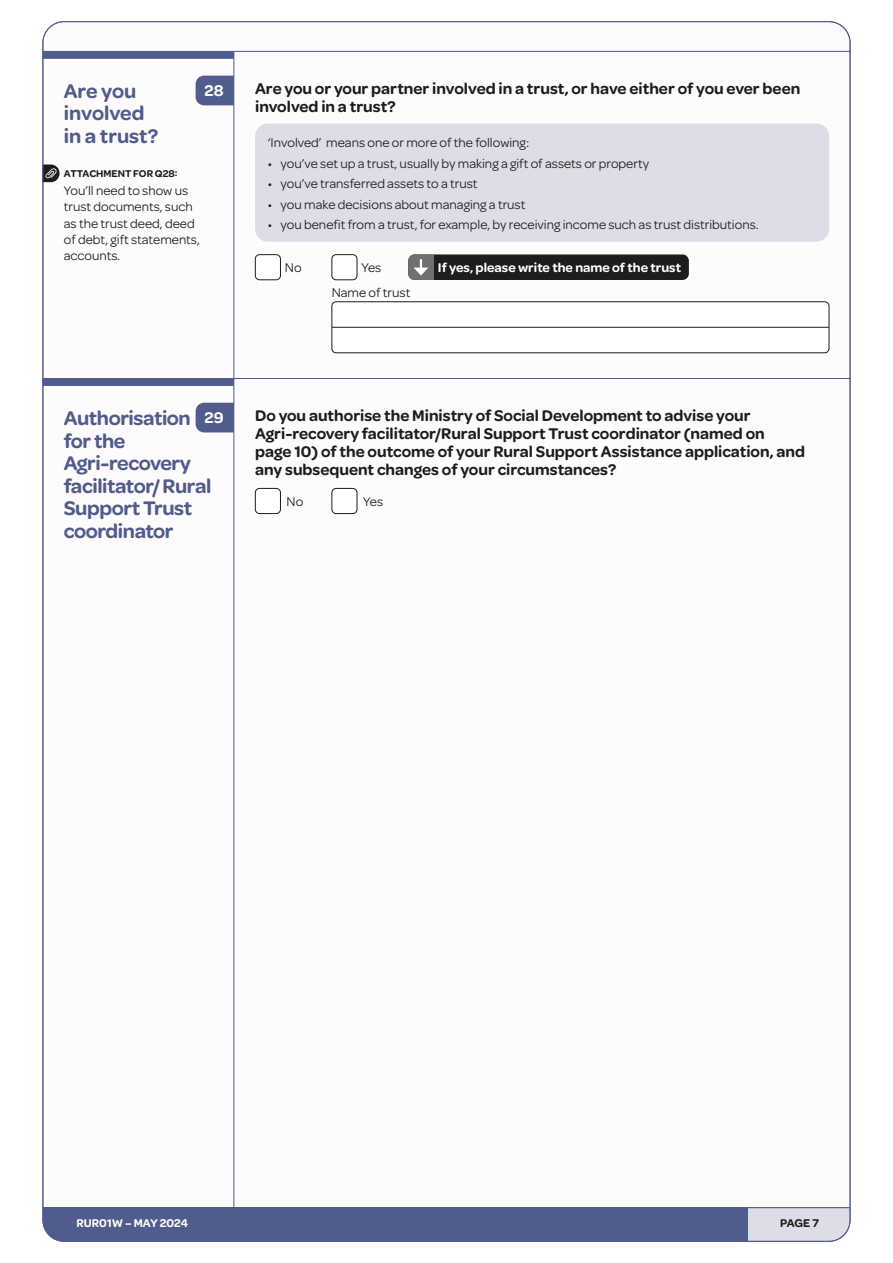
<style>
.page{position:relative;width:893px;height:1263px;background:#fff}
.page>*{position:absolute;margin:0;border:0;box-sizing:border-box;transform-origin:0 0}
.Head_3{font:600 21px/22.5px "Omnes";letter-spacing:-.02em;color:#505c8b}
.Head_3-2{font:600 21px/22.5px "Omnes";color:#505c8b}
.Head___question{font:600 16.5px/18px "Omnes";color:#1d1d1b}
.Question_number{font:600 16.5px "Omnes";color:#fff}
.Attachment_note{font:13.5px/16.2px "Omnes";color:#1d1d1b}
.Normal_text_9pt{font:13.5px "Omnes";color:#1d1d1b}
.t1{font:600 13.5px "Omnes";color:#fff}
.t2{font:600 12px "Omnes";color:#fff}
.t3{font:600 12px "Omnes";color:#1d1d1b}
.Attachment_note_heading{font:600 10.5px "Omnes";color:#1d1d1b}
</style>
<div class="page">
<div style="left:43px;top:22px;width:807px;height:1219px;background:#fefbfd;border-radius:21px"></div>
<svg style="left:43px;top:1207px;width:807px;height:34px;background:#616b96"></svg>
<hr style="left:233px;top:379px;width:1px;height:829px;background:#505c8b">
<hr style="left:234px;top:378px;width:616px;height:1px;background:#505c8b">
<hr style="left:233px;top:52px;width:1px;height:326px;background:#505c8b">
<hr style="left:234px;top:51px;width:616px;height:1px;background:#505c8b">
<div style="left:43px;top:51px;width:191px;height:8px;background:#505c8b"></div>
<div style="left:255px;top:124px;width:574px;height:118px;background:#dddce7;border-radius:13px"></div>
<div style="left:255px;top:255px;width:25px;height:25px;background:#fff;border-radius:4px"></div>
<div style="left:255px;top:254px;width:26px;height:26px;border:1px solid #1d1d1b;border-radius:4px"></div>
<div style="left:332px;top:255px;width:25px;height:25px;background:#fff;border-radius:4px"></div>
<div style="left:332px;top:254px;width:25px;height:26px;border:1px solid #1d1d1b;border-radius:4px"></div>
<div style="left:408px;top:254px;width:281px;height:26px;background:#1d1d1b;border-radius:6px"></div>
<div style="left:408px;top:254px;width:26px;height:26px;background:#70706f"></div>
<svg style="left:414px;top:260px;width:14px;height:15px"></svg>
<div style="left:332px;top:302px;width:497px;height:51px;background:#fff;border-radius:4px"></div>
<hr style="left:332px;top:327px;width:497px;height:1px;background:#1d1d1b">
<div style="left:332px;top:302px;width:497px;height:51px;border:1px solid #1d1d1b;border-radius:4px"></div>
<div style="left:43px;top:378px;width:191px;height:8px;background:#505c8b"></div>
<div style="left:255px;top:488px;width:25px;height:25px;background:#fff;border-radius:4px"></div>
<div style="left:255px;top:488px;width:26px;height:26px;border:1px solid #1d1d1b;border-radius:4px"></div>
<div style="left:332px;top:488px;width:25px;height:25px;background:#fff;border-radius:4px"></div>
<div style="left:332px;top:488px;width:25px;height:26px;border:1px solid #1d1d1b;border-radius:4px"></div>
<svg style="left:45px;top:164px;width:15px;height:18px"></svg>
<svg style="left:196px;top:76px;width:37px;height:29px"></svg>
<svg style="left:196px;top:403px;width:37px;height:29px"></svg>
<p class="Head_3-2" style="left:64px;top:79px;width:96px">Are you involved in a trust?</p>
<p class="Attachment_note_heading" style="left:64px;top:166px;width:115px">ATTACHMENT FOR Q28:</p>
<p class="Attachment_note" style="left:64px;top:182px;width:138px">You’ll need to show us trust documents, such as the trust deed, deed of debt, gift statements, accounts.</p>
<p class="Question_number" style="left:205px;top:79px;width:21px">28</p>
<p class="Head___question" style="left:255px;top:79px;width:547px">Are you or your partner involved in a trust, or have either of you ever been involved in a trust?</p>
<p class="Normal_text_9pt" style="left:268px;top:134px;width:263px">‘Involved’ means one or more of the following:</p>
<p class="Attachment_note" style="left:268px;top:154px;width:383px">• you’ve set up a trust, usually by making a gift of assets or property</p>
<p class="Attachment_note" style="left:268px;top:175px;width:211px">• you’ve transferred assets to a trust</p>
<p class="Attachment_note" style="left:268px;top:195px;width:259px">• you make decisions about managing a trust</p>
<p class="Attachment_note" style="left:268px;top:216px;width:492px">• you benefit from a trust, for example, by receiving income such as trust distributions.</p>
<p class="Normal_text_9pt" style="left:285px;top:258px;width:18px">No</p>
<p class="Normal_text_9pt" style="left:361px;top:258px;width:21px">Yes</p>
<p class="t1" style="left:438px;top:257px;width:245px">If yes, please write the name of the trust</p>
<p class="Normal_text_9pt" style="left:332px;top:284px;width:80px">Name of trust</p>
<p class="Head_3" style="left:64px;top:406px;width:149px">Authorisation for the<br>Agri-recovery facilitator/ Rural<br>Support Trust coordinator</p>
<p class="Head___question" style="left:255px;top:406px;width:551px">Do you authorise the Ministry of Social Development to advise your Agri-recovery facilitator/Rural Support Trust coordinator (named on page 10) of the outcome of your Rural Support Assistance application, and any subsequent changes of your circumstances?</p>
<p class="Question_number" style="left:205px;top:406px;width:21px">29</p>
<p class="Normal_text_9pt" style="left:287px;top:493px;width:18px">No</p>
<p class="Normal_text_9pt" style="left:363px;top:493px;width:21px">Yes</p>
<p class="t2" style="left:77px;top:1214px;width:113px">RUR01W – May 2024</p>
<p class="t3" style="left:780px;top:1214px;width:40px">PAGE 7</p>
</div>
